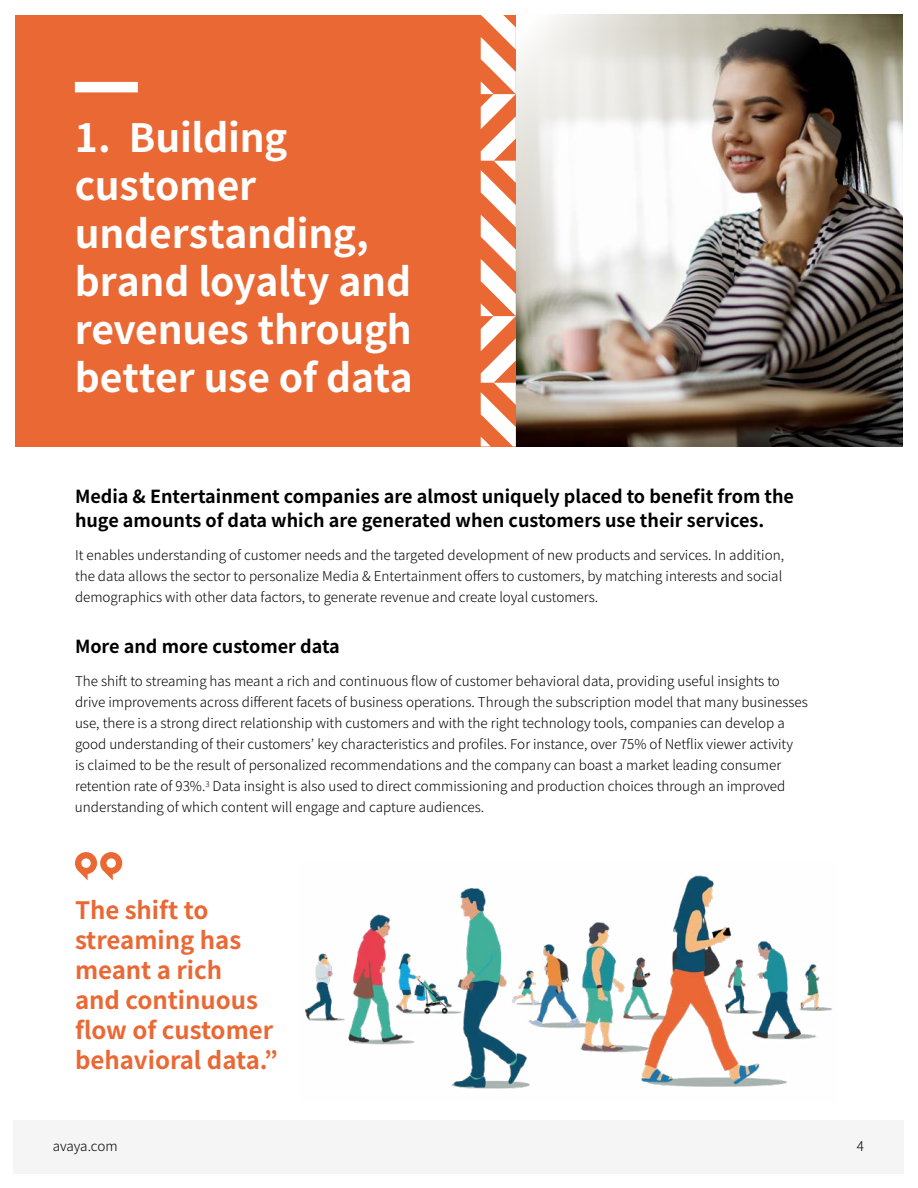
<style>
.page{position:relative;width:918px;height:1188px;background:#fff}
.page>*{position:absolute;margin:0;border:0;box-sizing:border-box;transform-origin:0 0}
.t1{font:700 39px/48px "Noto Sans JP";letter-spacing:-.005em;color:#fff}
.t2{font:700 24px/30px "Noto Sans JP";color:#ea6834}
.t3{font:700 18px/24px "Noto Sans JP";color:#000}
.t4{font:300 13.5px/21px "Noto Sans JP";color:#000}
</style>
<div class="page">
<img style="left:516px;top:15px;width:387px;height:431px">
<div style="left:15px;top:15px;width:501px;height:431px;background:#ea6834"></div>
<div style="left:75px;top:82px;width:63px;height:10px;background:#fff"></div>
<svg style="left:75px;top:852px;width:47px;height:28px"></svg>
<img style="left:305px;top:875px;width:527px;height:214px">
<div style="left:14px;top:1120px;width:890px;height:54px;background:#f5f5f5"></div>
<svg style="left:481px;top:15px;width:35px;height:431px"></svg>
<h1 class="t1" style="left:75px;top:115px;width:339px">1. Building customer understanding, brand loyalty and revenues through better use of data</h1>
<h3 class="t3" style="left:75px;top:485px;width:721px">Media &amp; Entertainment companies are almost uniquely placed to benefit from the huge amounts of data which are generated when customers use their services.</h3>
<p class="t4" style="left:75px;top:545px;width:711px">It enables understanding of customer needs and the targeted development of new products and services. In addition, the data allows the sector to personalize Media &amp; Entertainment offers to customers, by matching interests and social demographics with other data factors, to generate revenue and create loyal customers.</p>
<h3 class="t3" style="left:75px;top:635px;width:266px">More and more customer data</h3>
<p class="t4" style="left:75px;top:671px;width:734px">The shift to streaming has meant a rich and continuous flow of customer behavioral data, providing useful insights to drive improvements across different facets of business operations. Through the subscription model that many businesses use, there is a strong direct relationship with customers and with the right technology tools, companies can develop a good understanding of their customers’ key characteristics and profiles. For instance, over 75% of Netflix viewer activity<br>is claimed to be the result of personalized recommendations and the company can boast a market leading consumer retention rate of 93%.<sup>3</sup> Data insight is also used to direct commissioning and production choices through an improved understanding of which content will engage and capture audiences.</p>
<h2 class="t2" style="left:75px;top:895px;width:204px">The shift to streaming has meant a rich<br>and continuous flow of customer behavioral data.”</h2>
<p class="t4" style="left:53px;top:1135px;width:66px">avaya.com</p>
<p class="t4" style="left:857px;top:1135px;width:9px">4</p>
</div>
